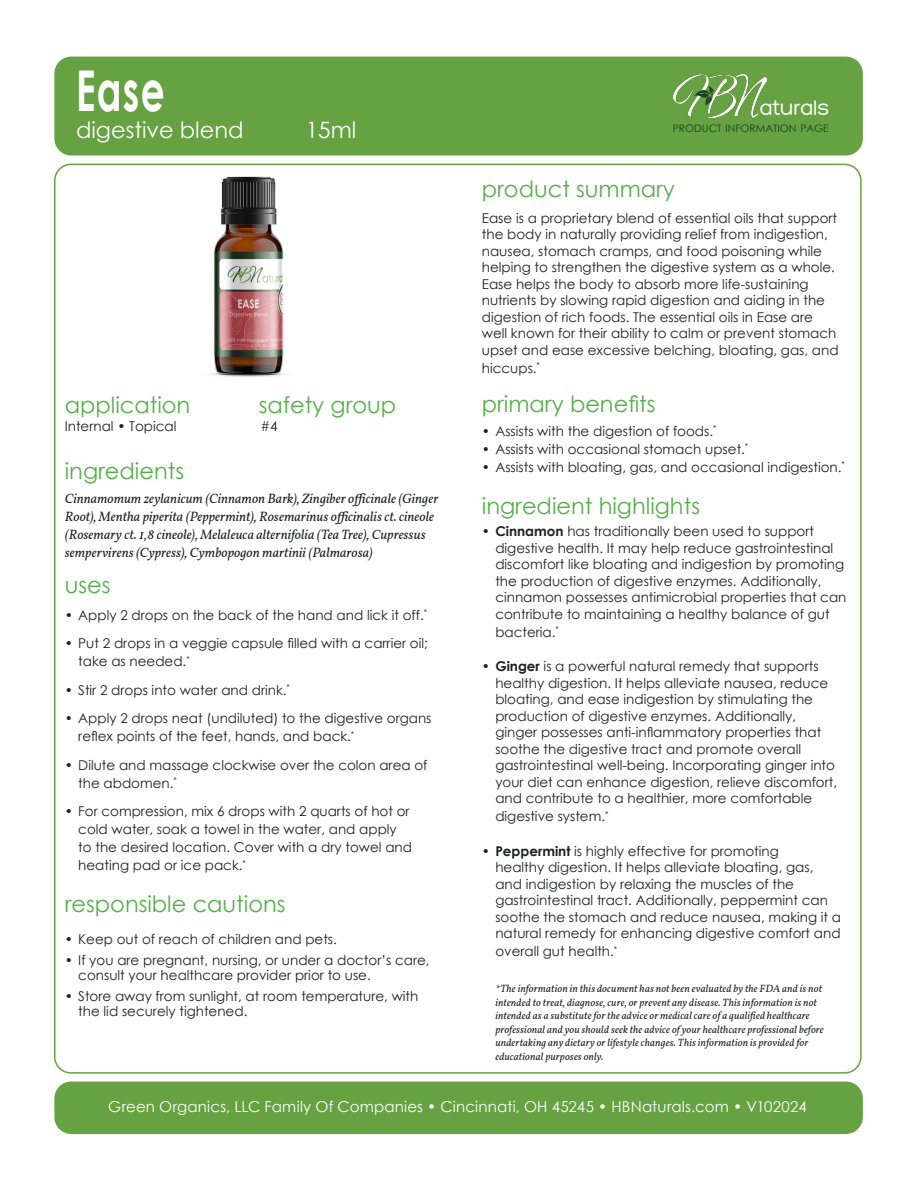
<style>
.page{position:relative;width:918px;height:1188px;background:#fff}
.page>*{position:absolute;margin:0;border:0;box-sizing:border-box;transform-origin:0 0}
.t1{font:700 56.25px "Century Gothic";color:#fff;scale:.67 1}
.t2{font:22.5px "Century Gothic";color:#53b047}
.t3{font:22.5px "Century Gothic";color:#fff}
.t4{font:22.5px "Traffolight";color:#fff}
.Paragraph_Style{font:15px "Century Gothic";letter-spacing:.015em;color:#fff}
.t5{font:13.5px/16.5px "Century Gothic";color:#1f2020}
.Paragraph_Style-2{font:italic 13.5px/18px "Vollkorn";letter-spacing:.005em;color:#1f2020}
.Paragraph_Style-3{font:italic 10.5px/13.5px "Vollkorn";letter-spacing:.01em;color:#1f2020}
.t6{font:10.35px "Century Gothic";color:#17431f}
.s1{font-weight:700}
</style>
<div class="page">
<img style="left:212px;top:176px;width:72px;height:201px">
<div style="left:55px;top:57px;width:807px;height:98px;background:#67a242;border-radius:16px"></div>
<div style="left:54px;top:57px;width:809px;height:99px;border:2px solid #67a242;border-radius:16px"></div>
<img style="left:673px;top:75px;width:93px;height:42px">
<div style="left:55px;top:1082px;width:807px;height:51px;background:#67a242;border-radius:16px"></div>
<div style="left:54px;top:1082px;width:809px;height:52px;border:2px solid #67a242;border-radius:16px"></div>
<p class="t1" style="left:76px;top:48px;width:134px">Ease</p>
<p class="t3" style="left:76px;top:114px;width:169px">digestive blend</p>
<p class="t3" style="left:306px;top:114px;width:52px">15ml</p>
<p class="t2" style="left:65px;top:389px;width:127px">application</p>
<p class="t2" style="left:259px;top:389px;width:139px">safety group</p>
<p class="t5" style="left:65px;top:418px;width:113px">Internal • Topical</p>
<p class="t5" style="left:260px;top:418px;width:19px">#4</p>
<p class="t2" style="left:65px;top:455px;width:121px">ingredients</p>
<p class="Paragraph_Style-2" style="left:65px;top:488px;width:375px">Cinnamomum zeylanicum (Cinnamon Bark), Zingiber officinale (Ginger Root), Mentha piperita (Peppermint), Rosemarinus officinalis ct. cineole (Rosemary ct. 1,8 cineole), Melaleuca alternifolia (Tea Tree), Cupressus sempervirens (Cypress), Cymbopogon martinii (Palmarosa)</p>
<p class="t2" style="left:65px;top:569px;width:47px">uses</p>
<p class="t5" style="left:65px;top:607px;width:364px">• Apply 2 drops on the back of the hand and lick it off.<sup>*</sup></p>
<p class="t5" style="left:78px;top:634px;width:351px;line-height:18px;text-indent:-14px">• Put 2 drops in a veggie capsule filled with a carrier oil; take as needed.<sup>*</sup></p>
<p class="t5" style="left:65px;top:682px;width:227px">• Stir 2 drops into water and drink.<sup>*</sup></p>
<p class="t5" style="left:78px;top:709px;width:355px;line-height:18px;text-indent:-14px">• Apply 2 drops neat (undiluted) to the digestive organs reflex points of the feet, hands, and back.<sup>*</sup></p>
<p class="t5" style="left:78px;top:756px;width:351px;line-height:18px;text-indent:-14px">• Dilute and massage clockwise over the colon area of the abdomen.<sup>*</sup></p>
<p class="t5" style="left:78px;top:802px;width:335px;line-height:18px;text-indent:-14px">• For compression, mix 6 drops with 2 quarts of hot or cold water, soak a towel in the water, and apply to the desired location. Cover with a dry towel and heating pad or ice pack.<sup>*</sup></p>
<p class="t2" style="left:65px;top:889px;width:222px">responsible cautions</p>
<p class="t5" style="left:65px;top:931px;width:274px">• Keep out of reach of children and pets.</p>
<p class="t5" style="left:78px;top:952px;width:353px;line-height:15px;text-indent:-14px">• If you are pregnant, nursing, or under a doctor’s care, consult your healthcare provider prior to use.</p>
<p class="t5" style="left:78px;top:988px;width:342px;line-height:15px;text-indent:-14px">• Store away from sunlight, at room temperature, with the lid securely tightened.</p>
<p class="t4" style="left:760px;top:99px;width:71px">aturals</p>
<p class="t6" style="left:673px;top:121px;width:157px">PRODUCT INFORMATION PAGE</p>
<p class="t2" style="left:482px;top:173px;width:195px">product summary</p>
<p class="t5" style="left:482px;top:209px;width:358px">Ease is a proprietary blend of essential oils that support the body in naturally providing relief from indigestion, nausea, stomach cramps, and food poisoning while helping to strengthen the digestive system as a whole.<br>Ease helps the body to absorb more life-sustaining nutrients by slowing rapid digestion and aiding in the digestion of rich foods. The essential oils in Ease are well known for their ability to calm or prevent stomach upset and ease excessive belching, bloating, gas, and</p>
<p class="t5" style="left:482px;top:359px;width:60px">hiccups.<sup>*</sup></p>
<p class="t2" style="left:482px;top:388px;width:175px">primary benefits</p>
<p class="t5" style="left:482px;top:422px;width:236px">• Assists with the digestion of foods.<sup>*</sup></p>
<p class="t5" style="left:482px;top:440px;width:268px">• Assists with occasional stomach upset.<sup>*</sup></p>
<p class="t5" style="left:482px;top:458px;width:365px">• Assists with bloating, gas, and occasional indigestion.<sup>*</sup></p>
<p class="t2" style="left:482px;top:490px;width:220px">ingredient highlights</p>
<p class="t5" style="left:495px;top:523px;width:353px;text-indent:-14px"><span class="s1">• Cinnamon</span> has traditionally been used to support digestive health. It may help reduce gastrointestinal discomfort like bloating and indigestion by promoting the production of digestive enzymes. Additionally, cinnamon possesses antimicrobial properties that can contribute to maintaining a healthy balance of gut</p>
<p class="t5" style="left:495px;top:623px;width:65px">bacteria.<sup>*</sup></p>
<p class="t5" style="left:495px;top:658px;width:343px;text-indent:-14px"><span class="s1">• Ginger</span> is a powerful natural remedy that supports healthy digestion. It helps alleviate nausea, reduce bloating, and ease indigestion by stimulating the production of digestive enzymes. Additionally, ginger possesses anti-inflammatory properties that soothe the digestive tract and promote overall gastrointestinal well-being. Incorporating ginger into your diet can enhance digestion, relieve discomfort, and contribute to a healthier, more comfortable</p>
<p class="t5" style="left:495px;top:808px;width:115px">digestive system.<sup>*</sup></p>
<p class="t5" style="left:495px;top:842px;width:347px;text-indent:-14px"><span class="s1">• Peppermint</span> is highly effective for promoting<br>healthy digestion. It helps alleviate bloating, gas, and indigestion by relaxing the muscles of the gastrointestinal tract. Additionally, peppermint can soothe the stomach and reduce nausea, making it a natural remedy for enhancing digestive comfort and</p>
<p class="t5" style="left:495px;top:943px;width:123px">overall gut health.<sup>*</sup></p>
<p class="Paragraph_Style-3" style="left:495px;top:981px;width:330px">*The information in this document has not been evaluated by the FDA and is not intended to treat, diagnose, cure, or prevent any disease. This information is not intended as a substitute for the advice or medical care of a qualified healthcare professional and you should seek the advice of your healthcare professional before undertaking any dietary or lifestyle changes. This information is provided for educational purposes only.</p>
<p class="Paragraph_Style" style="left:108px;top:1096px;width:700px">Green Organics, LLC Family Of Companies • Cincinnati, OH 45245 • HBNaturals.com • V102024</p>
</div>
